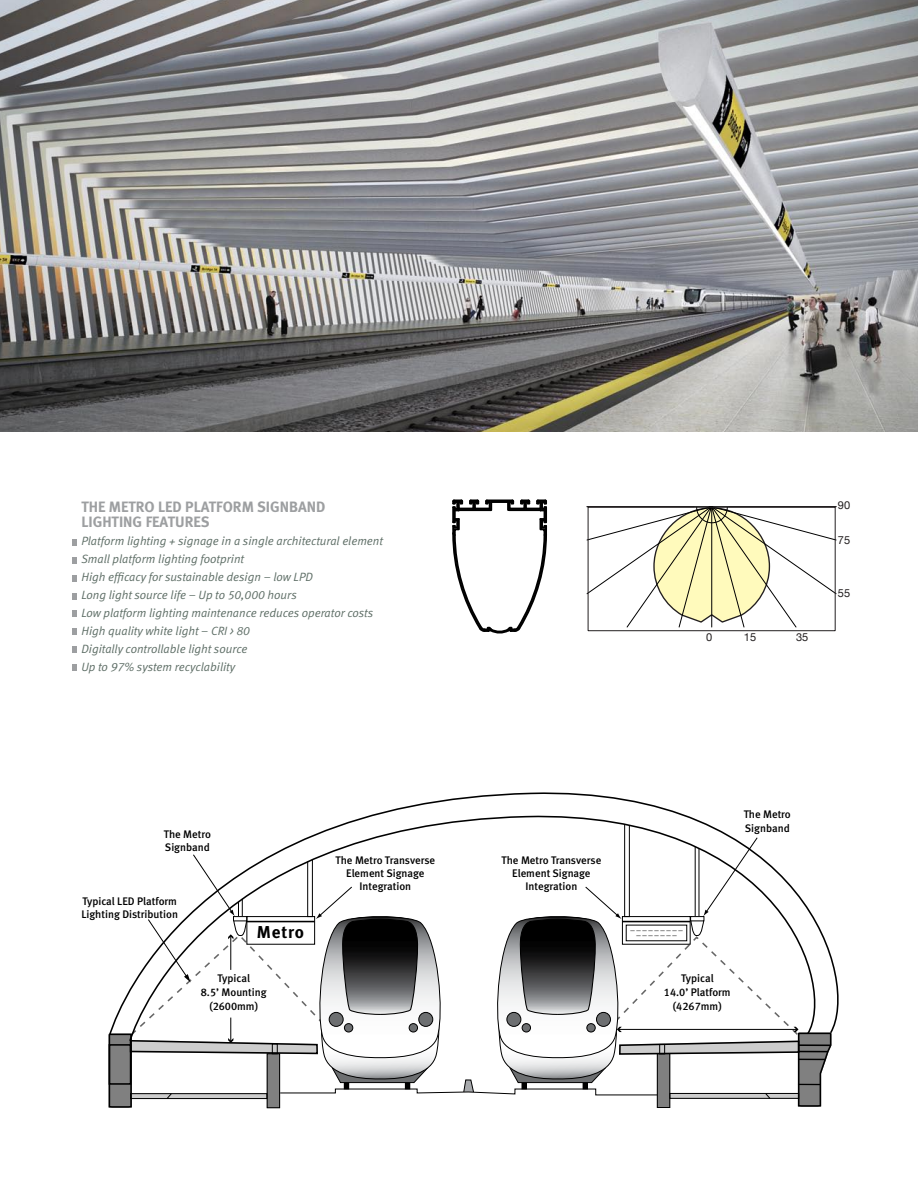
<style>
.page{position:relative;width:918px;height:1188px;background:#fff}
.page>*{position:absolute;margin:0;border:0;box-sizing:border-box;transform-origin:0 0}
.t1{font:17.25px "Meta Bold LF";letter-spacing:.045em;color:#000}
.t2{font:15px "Meta Bold LF";color:#9d9fa1}
.t3{font:italic 12px/18px "Meta Normal LF";color:#5e6e66}
.t4{font:11.1px "Helvetica Neue";color:#221e1f}
.t5{font:10.95px/13.2px "Meta Medium LF";color:#000;text-align:center}
.t6{font:8.55px "Meta Bold LF";color:#000}
</style>
<div class="page">
<img style="left:0;top:0;width:918px;height:432px">
<svg style="left:586px;top:506px;width:251px;height:122px"></svg>
<svg style="left:395px;top:792px;width:444px;height:229px"></svg>
<svg style="left:342px;top:809px;width:494px;height:223px"></svg>
<svg style="left:108px;top:824px;width:724px;height:284px"></svg>
<svg style="left:73px;top:539px;width:4px;height:6px"></svg>
<svg style="left:73px;top:557px;width:4px;height:6px"></svg>
<svg style="left:73px;top:575px;width:4px;height:6px"></svg>
<svg style="left:73px;top:593px;width:4px;height:6px"></svg>
<svg style="left:73px;top:611px;width:4px;height:6px"></svg>
<svg style="left:73px;top:629px;width:4px;height:6px"></svg>
<svg style="left:73px;top:647px;width:4px;height:6px"></svg>
<svg style="left:73px;top:665px;width:4px;height:6px"></svg>
<svg style="left:452px;top:500px;width:95px;height:133px"></svg>
<p class="t2" style="left:81px;top:498px;width:49px">THE METRO</p>
<p class="t2" style="left:158px;top:498px;width:61px">LED PLATFORM</p>
<p class="t2" style="left:257px;top:498px;width:68px">SIGNBAND</p>
<p class="t2" style="left:81px;top:513px;width:130px">LIGHTING FEATURES</p>
<p class="t3" style="left:81px;top:532px;width:303px">Platform lighting + signage in a single architectural element Small platform lighting footprint<br>High efficacy for sustainable design – low LPD<br>Long light source life – Up to 50,000 hours<br>Low platform lighting maintenance reduces operator costs High quality white light – CRI &gt; 80<br>Digitally controllable light source<br>Up to 97% system recyclability</p>
<p class="t4" style="left:706px;top:630px;width:8px">0</p>
<p class="t4" style="left:744px;top:630px;width:14px">15</p>
<p class="t4" style="left:796px;top:630px;width:14px">35</p>
<p class="t4" style="left:838px;top:498px;width:14px">90</p>
<p class="t4" style="left:838px;top:533px;width:14px">75</p>
<p class="t4" style="left:838px;top:587px;width:14px">55</p>
<p class="t5" style="left:164px;top:828px;width:49px;text-align:left">The Metro<br>Signband</p>
<p class="t5" style="left:81px;top:895px;width:98px;text-align:left">Typical LED Platform<br>Lighting Distribution</p>
<p class="t5" style="left:336px;top:854px;width:101px">The Metro Transverse<br>Element Signage<br>Integration</p>
<p class="t5" style="left:502px;top:854px;width:101px">The Metro Transverse<br>Element Signage<br>Integration</p>
<h1 class="t1" style="left:257px;top:921px;width:48px">METRO</h1>
<p class="t6" style="left:630px;top:922px;width:54px">_________</p>
<p class="t6" style="left:636px;top:926px;width:42px">_______</p>
<p class="t5" style="left:744px;top:808px;width:49px;text-align:left">The Metro<br>Signband</p>
<p class="t5" style="left:201px;top:972px;width:67px">Typical<br>8.5’ Mounting (2600mm)</p>
<p class="t5" style="left:664px;top:972px;width:68px">Typical<br>14.0’ Platform (4267mm)</p>
</div>
